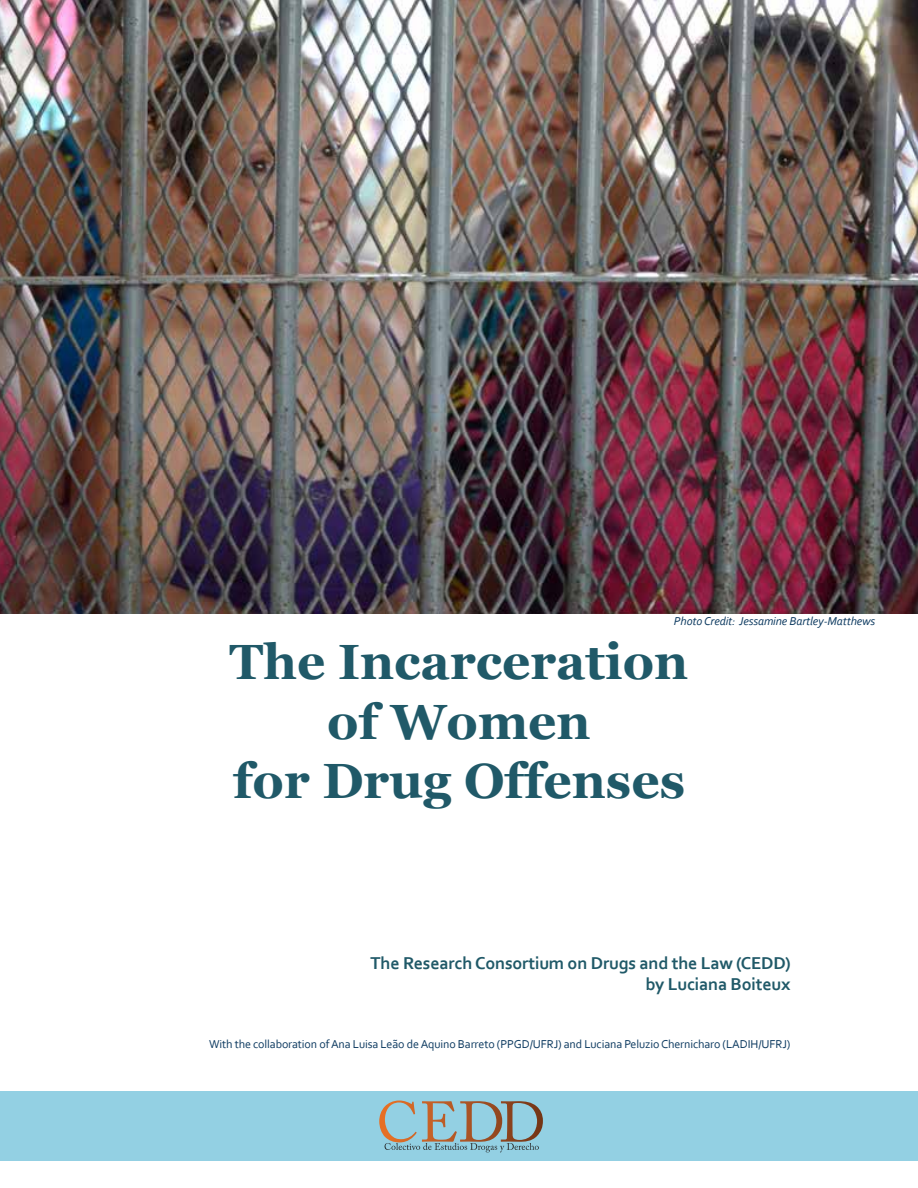
<style>
.page{position:relative;width:918px;height:1188px;background:#fff}
.page>*{position:absolute;margin:0;border:0;box-sizing:border-box;transform-origin:0 0}
.t1{font:700 49.5px/59.4px "Georgia";color:#205968;text-align:center}
.t2{font:700 18px/21.6px "Corbel";letter-spacing:-.01em;color:#205968;text-align:right}
.t3{font:12px "Corbel";letter-spacing:-.01em;color:#0e3b61}
.t4{font:italic 12px "Corbel";letter-spacing:-.01em;color:#0e3b61}
</style>
<div class="page">
<img style="left:0;top:0;width:918px;height:613px">
<div style="left:0;top:1091px;width:918px;height:70px;background:#93d0e3"></div>
<svg style="left:379px;top:1101px;width:164px;height:51px"></svg>
<p class="t4" style="left:674px;top:613px;width:203px">Photo Credit: Jessamine Bartley-Matthews</p>
<h1 class="t1" style="left:230px;top:633px;width:460px">The Incarceration of Women<br>for Drug Offenses</h1>
<h2 class="t2" style="left:371px;top:952px;width:422px">The Research Consortium on Drugs and the Law (CEDD) by Luciana Boiteux</h2>
<p class="t3" style="left:209px;top:1036px;width:583px">With the collaboration of Ana Luisa Leão de Aquino Barreto (PPGD/UFRJ) and Luciana Peluzio Chernicharo (LADIH/UFRJ)</p>
</div>
